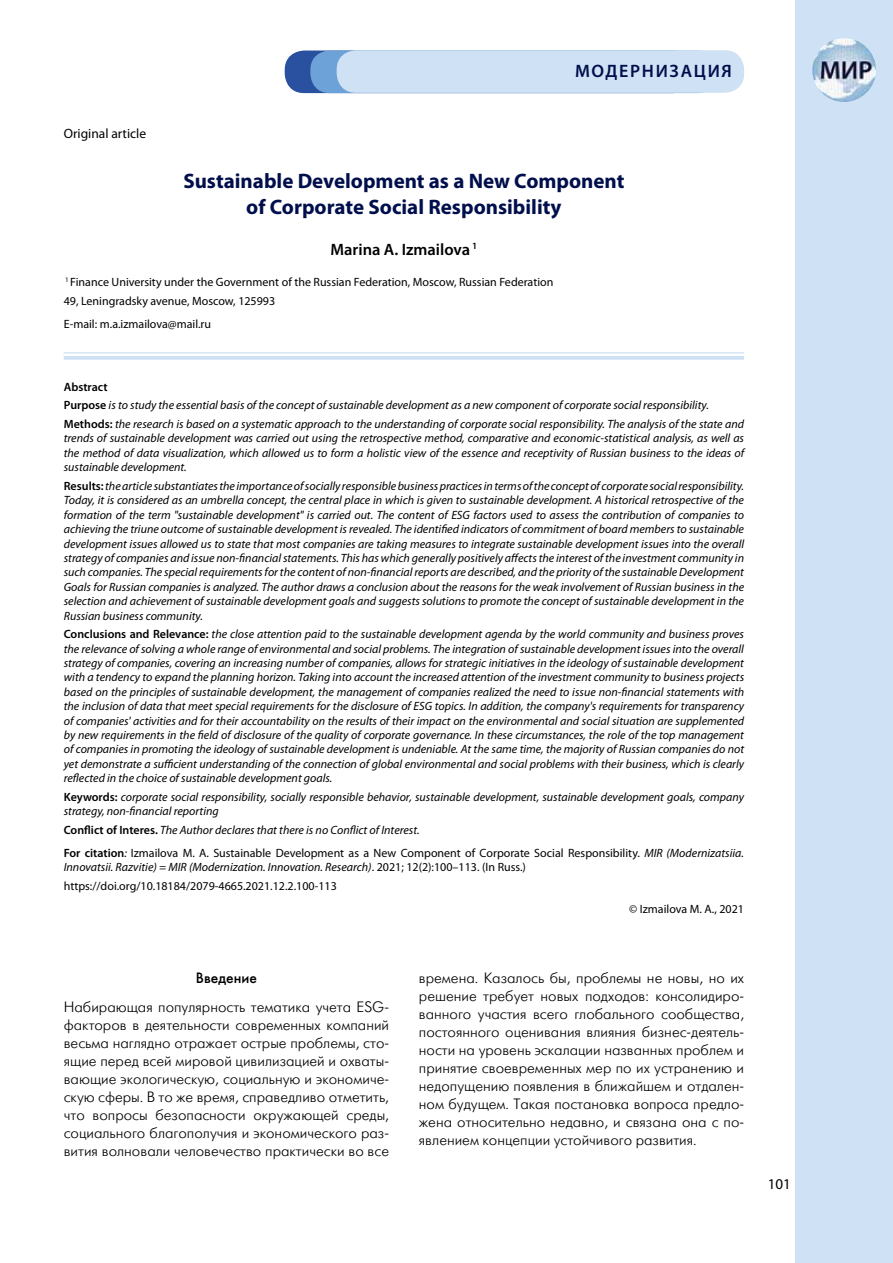
<style>
.page{position:relative;width:893px;height:1263px;background:#fff}
.page>*{position:absolute;margin:0;border:0;box-sizing:border-box;transform-origin:0 0}
.t1{font:700 21px/25.2px "Myriad Pro";color:#000f4c;text-align:center}
.t2{font:600 18px "Myriad Pro";letter-spacing:.095em;color:#000f4c}
.t3{font:600 16.5px "Myriad Pro";color:#000}
.t4{font:15px/18px "Futuris Light C";color:#000;text-align:justify}
.t5{font:15px "Futuris C";color:#000}
.t6{font:15px "Myriad Pro";color:#000}
.t7{font:13.5px "Myriad Pro";color:#000}
.t8{font:italic 12px/14.4px "Myriad Pro";color:#000;text-align:justify}
.t9{font:12px/18.6px "Myriad Pro";color:#000}
.s1{font-weight:600;font-style:normal}
.s2{font-weight:600}
.s3{font-style:italic}
</style>
<div class="page">
<div style="left:795px;top:0;width:98px;height:1263px;background:#cfe1f4"></div>
<img style="left:812px;top:38px;width:64px;height:64px;border-radius:32px">
<div style="left:285px;top:51px;width:407px;height:42px;background:#2a50a0;border-radius:19px"></div>
<div style="left:310px;top:51px;width:408px;height:42px;background:#6ca2d7;border-radius:19px"></div>
<div style="left:337px;top:50px;width:407px;height:43px;background:#cfe1f4;border-radius:19px"></div>
<hr style="left:64px;top:352px;width:680px;height:1px;background:#cfe1f4">
<svg style="left:64px;top:356px;width:680px;height:4px;background:#d2e3f4"></svg>
<p class="t7" style="left:64px;top:125px;width:84px">Original article</p>
<h2 class="t2" style="left:575px;top:59px;width:158px">МОДЕРНИЗАЦИЯ</h2>
<h1 class="t1" style="left:183px;top:168px;width:443px">Sustainable Development as a New Component of Corporate Social Responsibility</h1>
<h3 class="t3" style="left:330px;top:239px;width:148px">Marina A. Izmailova <sup>1</sup></h3>
<p class="t9" style="left:64px;top:273px;width:491px"><sup>1</sup> Finance University under the Government of the Russian Federation, Moscow, Russian Federation<br>49, Leningradsky avenue, Moscow, 125993</p>
<p class="t9" style="left:64px;top:314px;width:149px">E-mail: m.a.izmailova@mail.ru</p>
<p class="t8" style="left:64px;top:377px;width:682px;line-height:18.6px;text-align:left"><span class="s1">Abstract<br>Purpose</span> is to study the essential basis of the concept of sustainable development as a new component of corporate social responsibility.<br><span class="s1">Methods:</span> the research is based on a systematic approach to the understanding of corporate social responsibility. The analysis of the state and</p>
<p class="t8" style="left:64px;top:431px;width:682px">trends of sustainable development was carried out using the retrospective method, comparative and economic-statistical analysis, as well as the method of data visualization, which allowed us to form a holistic view of the essence and receptivity of Russian business to the ideas of sustainable development.</p>
<p class="t8" style="left:64px;top:478px;width:682px"><span class="s1">Results:</span> the article substantiates the importance of socially responsible business practices in terms of the concept of corporate social responsibility.<br>Today, it is considered as an umbrella concept, the central place in which is given to sustainable development. A historical retrospective of the formation of the term "sustainable development" is carried out. The content of ESG factors used to assess the contribution of companies to achieving the triune outcome of sustainable development is revealed. The identified indicators of commitment of board members to sustainable development issues allowed us to state that most companies are taking measures to integrate sustainable development issues into the overall strategy of companies and issue non-financial statements. This has which generally positively affects the interest of the investment community in such companies. The special requirements for the content of non-financial reports are described, and the priority of the sustainable Development Goals for Russian companies is analyzed. The author draws a conclusion about the reasons for the weak involvement of Russian business in the selection and achievement of sustainable development goals and suggests solutions to promote the concept of sustainable development in the Russian business community.</p>
<p class="t8" style="left:64px;top:627px;width:682px"><span class="s1">Conclusions and Relevance:</span> the close attention paid to the sustainable development agenda by the world community and business proves the relevance of solving a whole range of environmental and social problems. The integration of sustainable development issues into the overall strategy of companies, covering an increasing number of companies, allows for strategic initiatives in the ideology of sustainable development with a tendency to expand the planning horizon. Taking into account the increased attention of the investment community to business projects based on the principles of sustainable development, the management of companies realized the need to issue non-financial statements with the inclusion of data that meet special requirements for the disclosure of ESG topics. In addition, the company's requirements for transparency of companies' activities and for their accountability on the results of their impact on the environmental and social situation are supplemented by new requirements in the field of disclosure of the quality of corporate governance. In these circumstances, the role of the top management of companies in promoting the ideology of sustainable development is undeniable. At the same time, the majority of Russian companies do not yet demonstrate a sufficient understanding of the connection of global environmental and social problems with their business, which is clearly reflected in the choice of sustainable development goals.</p>
<p class="t8" style="left:64px;top:789px;width:682px"><span class="s1">Keywords:</span> corporate social responsibility, socially responsible behavior, sustainable development, sustainable development goals, company strategy, non-financial reporting</p>
<p class="t9" style="left:64px;top:818px;width:682px;line-height:23px"><span class="s2">Conflict of Interes.</span> <span class="s3">The Author declares that there is no Conflict of Interest.<br></span><span class="s2">For citation</span><span class="s3">:</span> Izmailova M. A. Sustainable Development as a New Component of Corporate Social Responsibility. <span class="s3">MIR (Modernizatsiia.</span></p>
<p class="t9" style="left:64px;top:858px;width:464px"><span class="s3">Innovatsii. Razvitie) = MIR (Modernization. Innovation. Research)</span>. 2021; 12(2):100–113. (In Russ.) https://doi.org/10.18184/2079-4665.2021.12.2.100-113</p>
<p class="t9" style="left:629px;top:899px;width:116px">© Izmailova M. A., 2021</p>
<p class="t5" style="left:196px;top:969px;width:63px">Введение</p>
<p class="t4" style="left:64px;top:998px;width:327px">Набирающая популярность тематика учета ESG&shy;факторов в деятельности современных компаний весьма наглядно отражает острые проблемы, сто&shy;ящие перед всей мировой цивилизацией и охваты&shy;вающие экологическую, социальную и экономиче&shy;скую сферы. В то же время, справедливо отметить, что вопросы безопасности окружающей среды, социального благополучия и экономического раз&shy;вития волновали человечество практически во все</p>
<p class="t4" style="left:419px;top:969px;width:327px">времена. Казалось бы, проблемы не новы, но их решение требует новых подходов: консолидиро&shy;ванного участия всего глобального сообщества, постоянного оценивания влияния бизнес-деятель&shy;ности на уровень эскалации названных проблем и принятие своевременных мер по их устранению и недопущению появления в ближайшем и отдален&shy;ном будущем. Такая постановка вопроса предло&shy;жена относительно недавно, и связана она с по&shy;явлением концепции устойчивого развития.</p>
<p class="t6" style="left:768px;top:1175px;width:25px">101</p>
</div>
